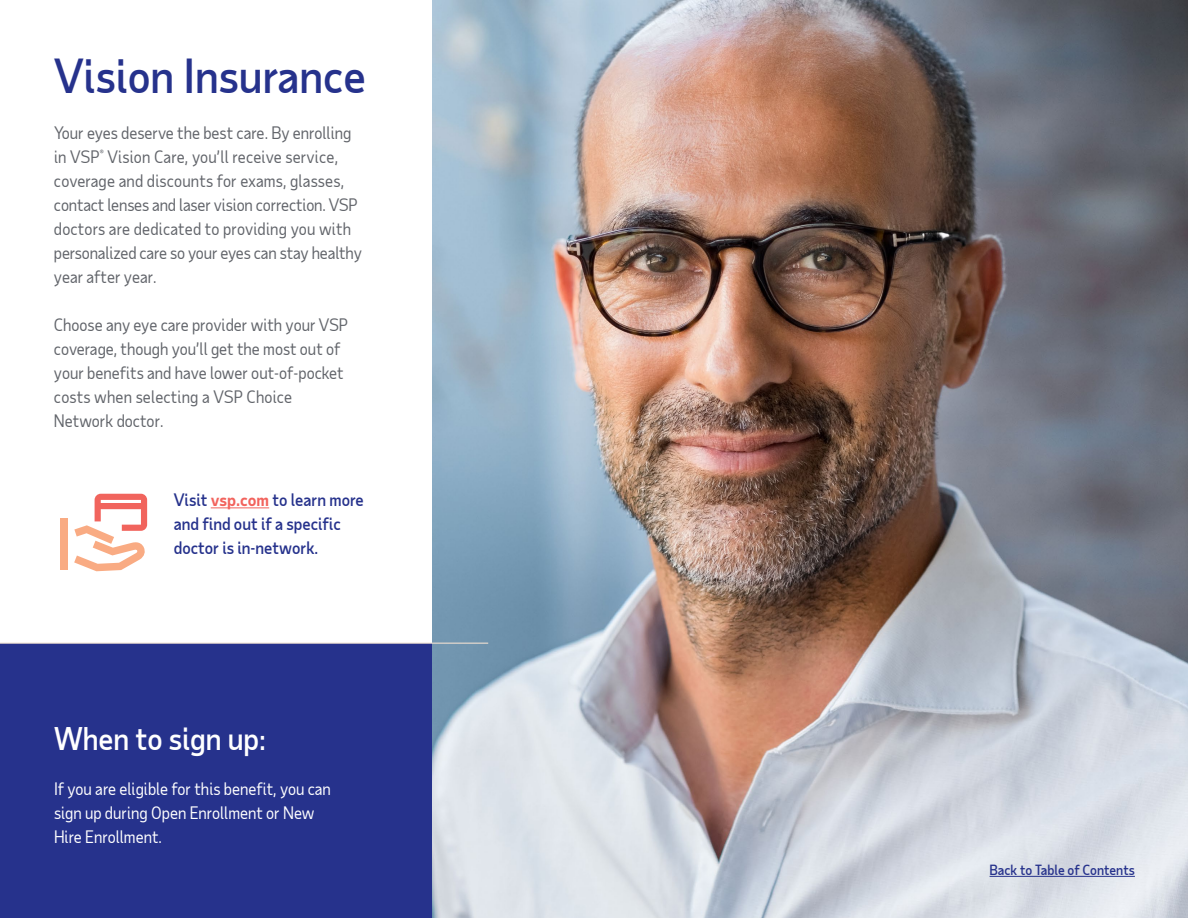
<style>
.page{position:relative;width:1188px;height:918px;background:#fff}
.page>*{position:absolute;margin:0;border:0;box-sizing:border-box;transform-origin:0 0}
.t1{font:500 45px "Taub Sans";color:#26328c}
.t2{font:500 30px "Taub Sans";color:#fff}
.t3{font:16.5px/24px "Taub Sans";color:#61646a}
.t4{font:16.5px/24px "Taub Sans";color:#fff}
.t5{font:500 16.5px/24px "Taub Sans";color:#26328c}
.t6{font:500 13.5px "Taub Sans";color:#26328c}
.s1{font-weight:700;color:#f2635d}
</style>
<div class="page">
<img style="left:432px;top:0;width:756px;height:918px">
<div style="left:0;top:644px;width:432px;height:274px;background:#26328c"></div>
<hr style="left:211px;top:508px;width:58px;height:1px;background:#f2635d">
<hr style="left:990px;top:876px;width:145px;height:1px;background:#26328c">
<div style="left:61px;top:518px;width:7px;height:52px;background:#f9ab83"></div>
<svg style="left:74px;top:494px;width:73px;height:77px"></svg>
<hr style="left:0;top:643px;width:488px;height:1px;background:#efdfd1">
<h1 class="t1" style="left:54px;top:47px;width:313px">Vision Insurance</h1>
<p class="t3" style="left:54px;top:120px;width:310px">Your eyes deserve the best care. By enrolling in VSP<sup>®</sup> Vision Care, you’ll receive service, coverage and discounts for exams, glasses, contact lenses and laser vision correction. VSP doctors are dedicated to providing you with personalized care so your eyes can stay healthy year after year.</p>
<p class="t3" style="left:54px;top:312px;width:296px">Choose any eye care provider with your VSP coverage, though you’ll get the most out of your benefits and have lower out-of-pocket costs when selecting a VSP Choice Network doctor.</p>
<p class="t5" style="left:174px;top:487px;width:192px">Visit <span class="s1">vsp.com</span> to learn more and find out if a specific doctor is in-network.</p>
<h2 class="t2" style="left:54px;top:719px;width:214px">When to sign up:</h2>
<p class="t4" style="left:54px;top:777px;width:279px">If you are eligible for this benefit, you can sign up during Open Enrollment or New<br>Hire Enrollment.</p>
<p class="t6" style="left:990px;top:861px;width:147px">Back to Table of Contents</p>
</div>
